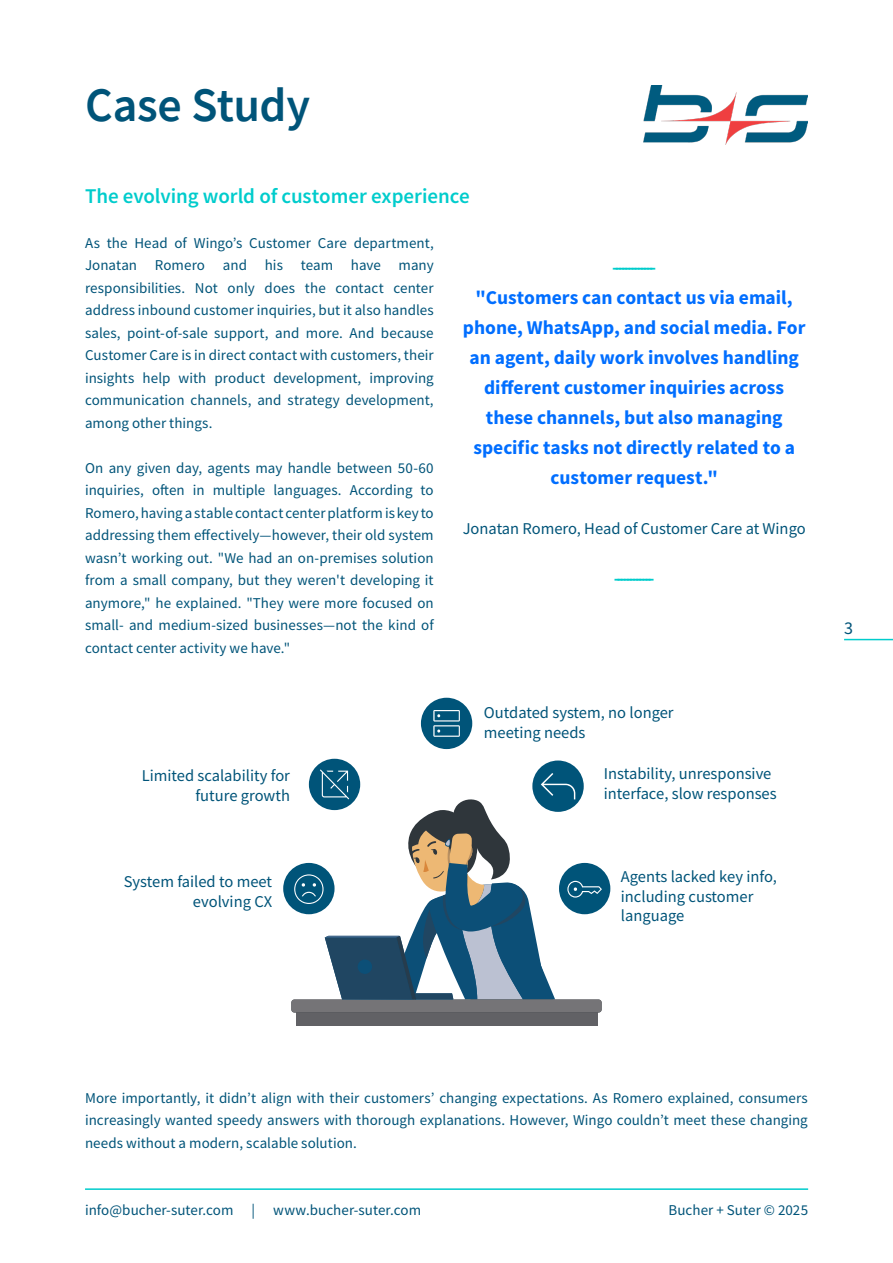
<style>
.page{position:relative;width:893px;height:1263px;background:#fff}
.page>*{position:absolute;margin:0;border:0;box-sizing:border-box;transform-origin:0 0}
.t1{font:600 48px "Source Sans Pro";letter-spacing:-.01em;color:#005479}
.t2{font:600 21px "Source Sans Pro";letter-spacing:-.005em;color:#0cc}
.t3{font:700 19.5px/30px "Source Sans Pro";color:#006eff;text-align:center}
.t4{font:18px "Source Sans Pro";color:#005479}
.t5{font:16.5px/19.8px "Source Sans Pro";color:#005479}
.t6{font:15px/22.5px "Source Sans Pro";letter-spacing:.005em;color:#005479;text-align:justify}
</style>
<div class="page">
<hr style="left:844px;top:639px;width:49px;height:1px;background:#0cc">
<hr style="left:85px;top:1188px;width:723px;height:2px;background:#0cc">
<div style="left:421px;top:698px;width:51px;height:51px;background:#005479;border-radius:50%"></div>
<div style="left:309px;top:759px;width:51px;height:51px;background:#005479;border-radius:50%"></div>
<div style="left:283px;top:863px;width:52px;height:51px;background:#005479;border-radius:50%"></div>
<div style="left:532px;top:760px;width:52px;height:52px;background:#005479;border-radius:50%"></div>
<div style="left:559px;top:863px;width:51px;height:51px;background:#005479;border-radius:50%"></div>
<svg style="left:433px;top:710px;width:27px;height:27px"></svg>
<div style="left:296px;top:1012px;width:301px;height:13px;background:#616165"></div>
<svg style="left:291px;top:769px;width:311px;height:243px"></svg>
<img style="left:643px;top:85px;width:165px;height:59px">
<h1 class="t1" style="left:85px;top:74px;width:227px">Case Study</h1>
<h2 class="t2" style="left:85px;top:182px;width:386px">The evolving world of customer experience</h2>
<p class="t6" style="left:85px;top:231px;width:350px">As the Head of Wingo’s Customer Care department, Jonatan Romero and his team have many responsibilities. Not only does the contact center address inbound customer inquiries, but it also handles sales, point-of-sale support, and more. And because Customer Care is in direct contact with customers, their insights help with product development, improving communication channels, and strategy development, among other things.</p>
<p class="t6" style="left:85px;top:456px;width:350px">On any given day, agents may handle between 50-60 inquiries, often in multiple languages. According to Romero, having a stable contact center platform is key to addressing them effectively—however, their old system wasn’t working out. "We had an on-premises solution from a small company, but they weren't developing it anymore," he explained. "They were more focused on small- and medium-sized businesses—not the kind of contact center activity we have."</p>
<p class="t5" style="left:142px;top:765px;width:150px;text-align:right">Limited scalability for future growth</p>
<p class="t5" style="left:124px;top:872px;width:150px;text-align:right">System failed to meet evolving CX</p>
<h2 class="t2" style="left:612px;top:254px;width:46px">-------------</h2>
<p class="t3" style="left:463px;top:283px;width:344px">"Customers can contact us via email, phone, WhatsApp, and social media. For an agent, daily work involves handling different customer inquiries across these channels, but also managing specific tasks not directly related to a customer request."</p>
<p class="t5" style="left:463px;top:519px;width:344px">Jonatan Romero, Head of Customer Care at Wingo</p>
<h2 class="t2" style="left:614px;top:564px;width:42px">------------</h2>
<p class="t5" style="left:484px;top:703px;width:191px">Outdated system, no longer meeting needs</p>
<p class="t5" style="left:604px;top:763px;width:174px">Instability, unresponsive interface, slow responses</p>
<p class="t5" style="left:621px;top:866px;width:158px">Agents lacked key info, including customer language</p>
<p class="t4" style="left:844px;top:617px;width:10px">3</p>
<p class="t6" style="left:85px;top:1086px;width:724px">More importantly, it didn’t align with their customers’ changing expectations. As Romero explained, consumers increasingly wanted speedy answers with thorough explanations. However, Wingo couldn’t meet these changing needs without a modern, scalable solution.</p>
<p class="t6" style="left:85px;top:1199px;width:338px">info@bucher-suter.com | www.bucher-suter.com</p>
<p class="t6" style="left:668px;top:1199px;width:141px">Bucher + Suter © 2025</p>
</div>
